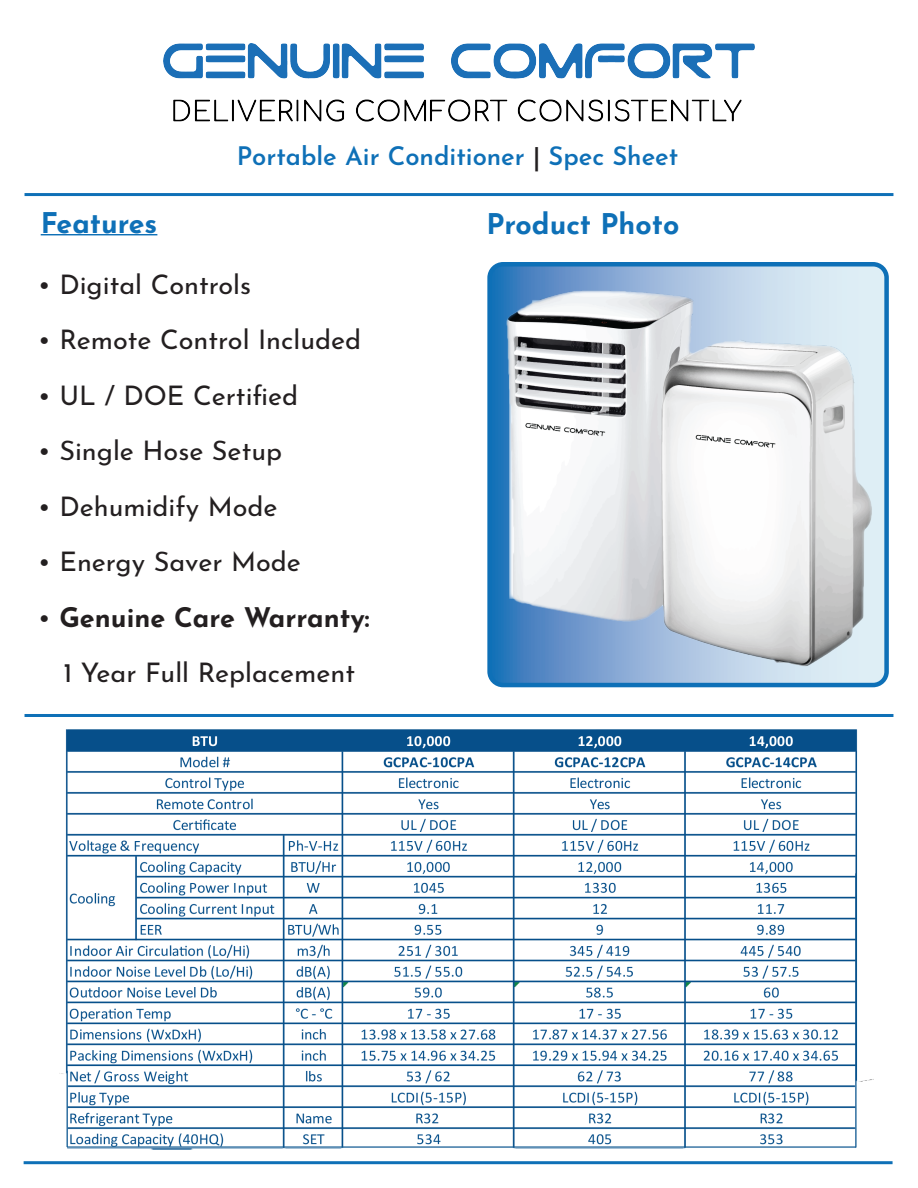
<style>
.page{position:relative;width:918px;height:1188px;background:#fff}
.page>*{position:absolute;margin:0;border:0;box-sizing:border-box;transform-origin:0 0}
.t1{font:700 28.5px "Josefin Sans";color:#0e70b7}
.t2{font:27px/55.5px "Josefin Sans";color:#231f20;text-align:center}
.t3{font:600 25.5px "Josefin Sans";color:#0e70b7}
.s1{color:#231f20}
.s2{font-weight:700}
</style>
<div class="page">
<svg style="left:492px;top:267px;width:392px;height:415px;background:#90b8db"></svg>
<div style="left:487px;top:262px;width:402px;height:425px;border:4px solid #0e70b7;border-radius:14px"></div>
<img style="left:163px;top:44px;width:592px;height:78px">
<hr style="left:41px;top:234px;width:116px;height:1px;background:#0e70b7">
<hr style="left:25px;top:193px;width:868px;height:3px;background:#0e70b7">
<hr style="left:25px;top:714px;width:868px;height:3px;background:#0e70b7">
<hr style="left:24px;top:1161px;width:869px;height:3px;background:#0e70b7">
<img style="left:499px;top:278px;width:378px;height:393px">
<img style="left:59px;top:729px;width:815px;height:420px">
<hr style="left:67px;top:1071px;width:1px;height:76px;background:#0b5690">
<hr style="left:67px;top:1146px;width:789px;height:2px;background:#0b5690">
<hr style="left:855px;top:873px;width:2px;height:275px;background:#0b5690">
<p class="t3" style="left:237px;top:134px;width:443px">Portable Air Conditioner <span class="s1">|</span> Spec Sheet</p>
<p class="t1" style="left:41px;top:197px;width:118px">Features</p>
<p class="t2" style="left:38px;top:253px;width:215px">• Digital Controls</p>
<p class="t2" style="left:38px;top:309px;width:325px">• Remote Control Included</p>
<p class="t2" style="left:38px;top:364px;width:262px">• UL / DOE Certified</p>
<p class="t2" style="left:38px;top:420px;width:246px">• Single Hose Setup</p>
<p class="t2" style="left:38px;top:475px;width:241px">• Dehumidify Mode</p>
<p class="t2" style="left:38px;top:531px;width:265px">• Energy Saver Mode</p>
<p class="t2" style="left:38px;top:586px;width:333px">• <span class="s2">Genuine Care Warranty:<br></span>1 Year Full Replacement</p>
<p class="t1" style="left:486px;top:199px;width:194px">Product Photo</p>
</div>
